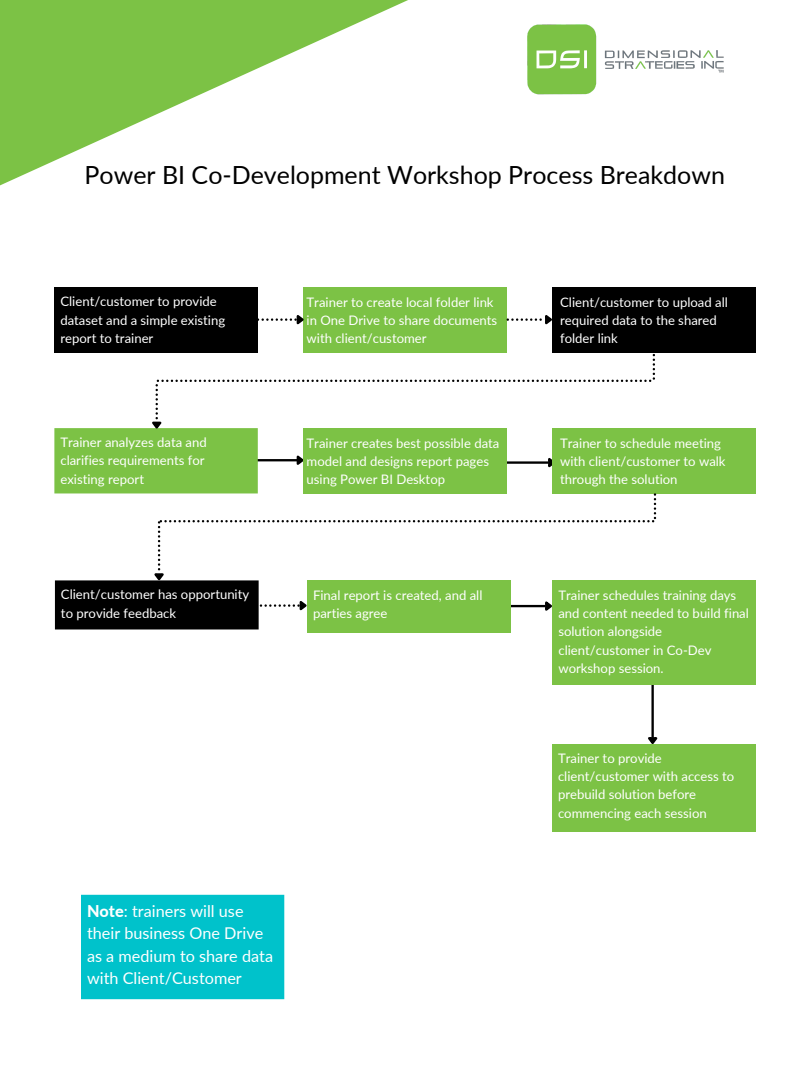
<style>
.page{position:relative;width:810px;height:1080px;background:#fff}
.page>*{position:absolute;margin:0;border:0;box-sizing:border-box;transform-origin:0 0}
.t1{font:25px "Lato";color:#000}
.t2{font:16.25px/22.5px "Lato";color:#fff}
.t3{font:13.12px/18.2px "Lato";color:#fff}
.s1{font-weight:800}
</style>
<div class="page">
<img style="left:527px;top:24px;width:197px;height:71px">
<div style="left:54px;top:288px;width:204px;height:65px;background:#000"></div>
<div style="left:304px;top:288px;width:203px;height:65px;background:#7cc245"></div>
<svg style="left:0;top:0;width:408px;height:186px;fill:#7cc245"></svg>
<div style="left:552px;top:288px;width:203px;height:65px;background:#000"></div>
<hr style="left:252px;top:459px;width:45px;height:2px;background:#000">
<svg style="left:295px;top:453px;width:9px;height:15px"></svg>
<div style="left:54px;top:428px;width:204px;height:65px;background:#7cc245"></div>
<hr style="left:504px;top:461px;width:45px;height:3px;background:#000">
<svg style="left:546px;top:458px;width:6px;height:10px"></svg>
<div style="left:304px;top:428px;width:203px;height:65px;background:#7cc245"></div>
<div style="left:552px;top:428px;width:203px;height:65px;background:#7cc245"></div>
<div style="left:55px;top:580px;width:204px;height:49px;background:#000"></div>
<hr style="left:501px;top:605px;width:45px;height:2px;background:#000">
<svg style="left:543px;top:601px;width:9px;height:10px"></svg>
<div style="left:307px;top:581px;width:204px;height:52px;background:#7cc245"></div>
<hr style="left:651px;top:675px;width:3px;height:63px;background:#000">
<svg style="left:648px;top:735px;width:10px;height:9px"></svg>
<div style="left:552px;top:581px;width:204px;height:104px;background:#7cc245"></div>
<div style="left:552px;top:744px;width:204px;height:88px;background:#7cc245"></div>
<svg style="left:258px;top:313px;width:46px;height:15px"></svg>
<svg style="left:507px;top:315px;width:45px;height:10px"></svg>
<svg style="left:149px;top:354px;width:506px;height:77px"></svg>
<svg style="left:151px;top:493px;width:505px;height:90px"></svg>
<svg style="left:258px;top:599px;width:49px;height:15px"></svg>
<div style="left:81px;top:895px;width:203px;height:104px;background:#00c2cb"></div>
<p class="t1" style="left:85px;top:160px;width:642px">Power BI Co-Development Workshop Process Breakdown</p>
<p class="t3" style="left:60px;top:292px;width:166px">Client/customer to provide dataset and a simple existing report to trainer</p>
<p class="t3" style="left:307px;top:293px;width:192px">Trainer to create local folder link in One Drive to share documents with client/customer</p>
<p class="t3" style="left:560px;top:293px;width:169px">Client/customer to upload all required data to the shared folder link</p>
<p class="t3" style="left:60px;top:433px;width:148px">Trainer analyzes data and clarifies requirements for existing report</p>
<p class="t3" style="left:307px;top:433px;width:194px">Trainer creates best possible data model and designs report pages using Power BI Desktop</p>
<p class="t3" style="left:560px;top:433px;width:167px">Trainer to schedule meeting with client/customer to walk through the solution</p>
<p class="t3" style="left:61px;top:585px;width:190px">Client/customer has opportunity to provide feedback</p>
<p class="t3" style="left:313px;top:585px;width:171px">Final report is created, and all parties agree</p>
<p class="t3" style="left:558px;top:585px;width:192px">Trainer schedules training days and content needed to build final solution alongside client/customer in Co-Dev workshop session.</p>
<p class="t2" style="left:87px;top:899px;width:188px"><span class="s1">Note</span>: trainers will use their business One Drive as a medium to share data with Client/Customer</p>
<p class="t3" style="left:558px;top:749px;width:178px">Trainer to provide client/customer with access to prebuild solution before commencing each session</p>
</div>
